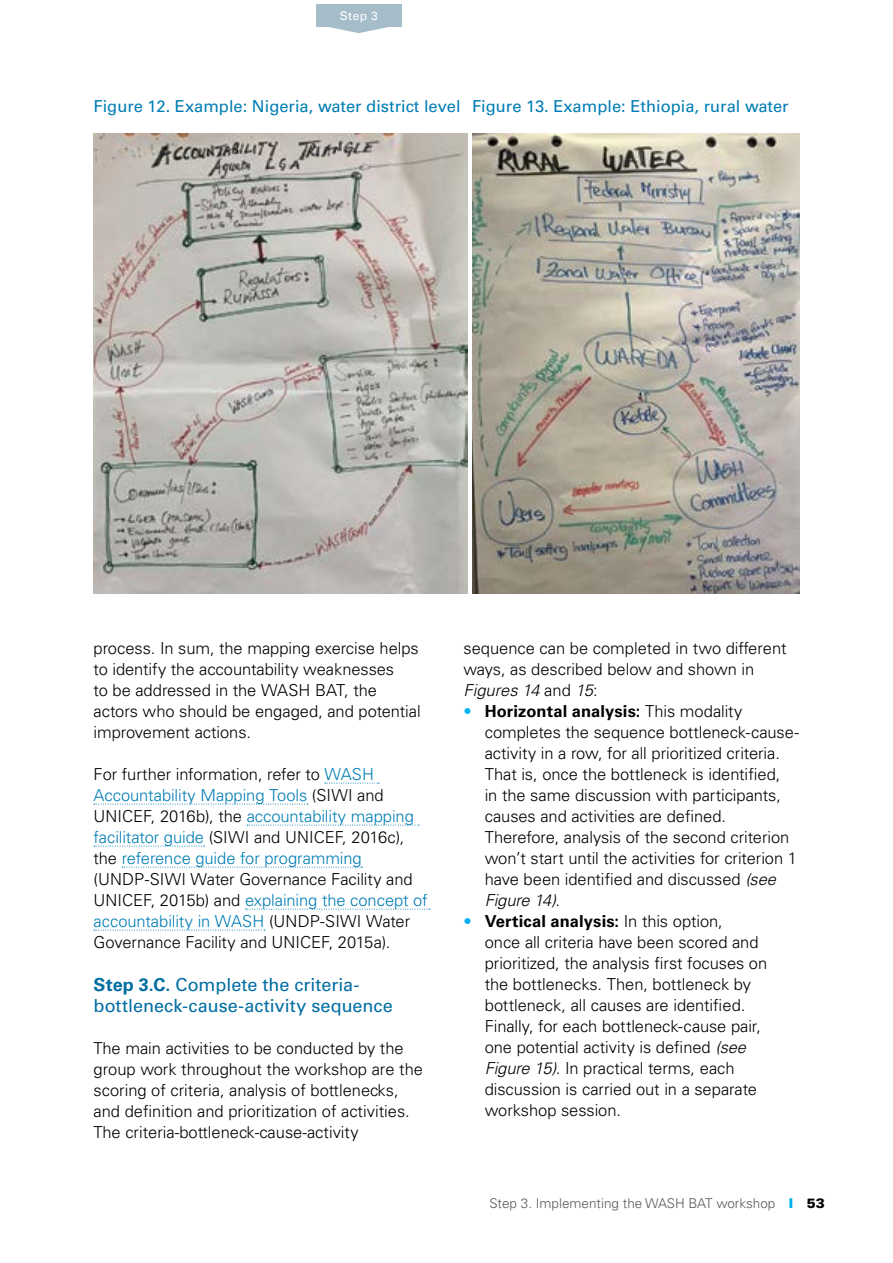
<style>
.page{position:relative;width:893px;height:1263px;background:#fff}
.page>*{position:absolute;margin:0;border:0;box-sizing:border-box;transform-origin:0 0}
.t1{font:18px/21.6px "Univers LT Std";color:#006da2}
.t2{font:300 16.5px/21px "Univers LT Std";letter-spacing:-.005em;color:#000}
.t3{font:16.5px "Univers LT Std";color:#007db4}
.t4{font:300 13.5px "Univers LT Std";color:#58595b}
.t5{font:12px "Univers LT Std";color:#fff}
.s1{color:#007db4}
.s2{font-weight:700}
.s3{font-style:italic}
.s4{color:#00b5ef}
.s5{color:#00aeef}
.s6{font-weight:900;color:#00aeef}
.s7{font-weight:900;color:#000}
</style>
<div class="page">
<svg style="left:329px;top:27px;width:59px;height:6px"></svg>
<div style="left:316px;top:4px;width:85px;height:23px;background:#a5bcc9"></div>
<svg style="left:325px;top:783px;width:54px;height:1px"></svg>
<svg style="left:94px;top:804px;width:214px;height:1px"></svg>
<svg style="left:247px;top:825px;width:172px;height:1px"></svg>
<svg style="left:94px;top:846px;width:111px;height:1px"></svg>
<svg style="left:122px;top:867px;width:240px;height:1px"></svg>
<svg style="left:245px;top:909px;width:185px;height:1px"></svg>
<svg style="left:94px;top:930px;width:171px;height:1px"></svg>
<img style="left:94px;top:134px;width:373px;height:459px">
<img style="left:472px;top:134px;width:327px;height:459px">
<p class="t5" style="left:340px;top:9px;width:40px">Step 3</p>
<p class="t3" style="left:94px;top:96px;width:697px">Figure 12. Example: Nigeria, water district level Figure 13. Example: Ethiopia, rural water</p>
<p class="t2" style="left:94px;top:638px;width:329px">process. In sum, the mapping exercise helps to identify the accountability weaknesses<br>to be addressed in the WASH BAT, the actors who should be engaged, and potential improvement actions.</p>
<p class="t2" style="left:94px;top:764px;width:336px">For further information, refer to <span class="s1">WASH Accountability Mapping Tools</span> (SIWI and UNICEF, 2016b), the <span class="s1">accountability mapping facilitator guide</span> (SIWI and UNICEF, 2016c), the <span class="s1">reference guide for programming </span>(UNDP-SIWI Water Governance Facility and UNICEF, 2015b) and <span class="s1">explaining the concept of accountability in WASH</span> (UNDP-SIWI Water Governance Facility and UNICEF, 2015a).</p>
<p class="t1" style="left:94px;top:974px;width:301px"><span class="s2">Step 3.C.</span> Complete the criteria&shy;bottleneck-cause-activity sequence</p>
<p class="t2" style="left:94px;top:1038px;width:331px">The main activities to be conducted by the group work throughout the workshop are the scoring of criteria, analysis of bottlenecks, and definition and prioritization of activities.<br>The criteria-bottleneck-cause-activity</p>
<p class="t2" style="left:463px;top:638px;width:325px">sequence can be completed in two different ways, as described below and shown in<br><span class="s3">Figures 14</span> and <span class="s3">15</span>:</p>
<p class="t2" style="left:485px;top:701px;width:316px;text-indent:-21px"><span class="s4">•</span> <span class="s2">Horizontal analysis:</span> This modality completes the sequence bottleneck-cause&shy;activity in a row, for all prioritized criteria.<br>That is, once the bottleneck is identified,<br>in the same discussion with participants, causes and activities are defined.<br>Therefore, analysis of the second criterion won’t start until the activities for criterion 1 have been identified and discussed <span class="s3">(see Figure 14)</span>.</p>
<p class="t2" style="left:485px;top:911px;width:284px;text-indent:-21px"><span class="s5">•</span> <span class="s2">Vertical analysis:</span> In this option,<br>once all criteria have been scored and prioritized, the analysis first focuses on the bottlenecks. Then, bottleneck by bottleneck, all causes are identified.<br>Finally, for each bottleneck-cause pair, one potential activity is defined <span class="s3">(see Figure 15)</span>. In practical terms, each discussion is carried out in a separate workshop session.</p>
<p class="t4" style="left:489px;top:1195px;width:337px">Step 3. Implementing the WASH BAT workshop <span class="s6">I</span> <span class="s7">53</span></p>
</div>
